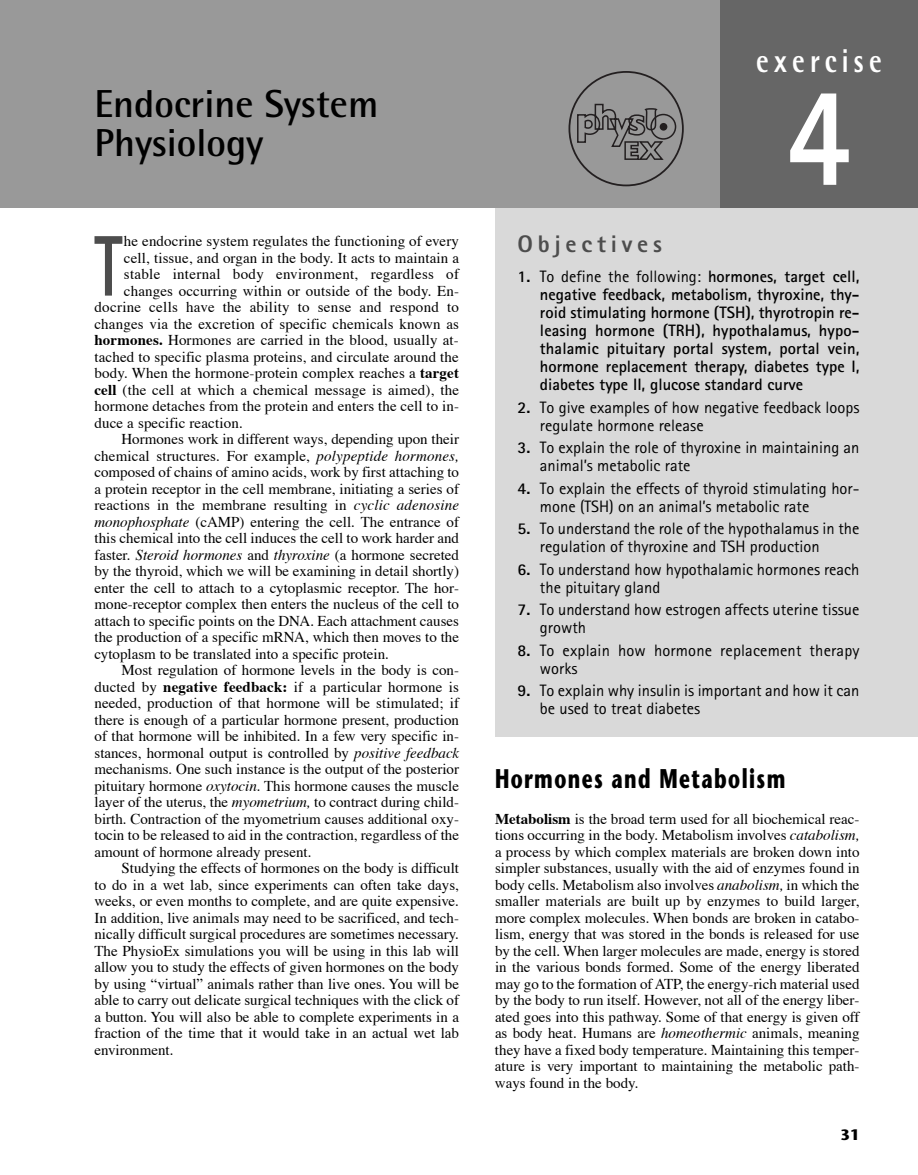
<style>
.page{position:relative;width:918px;height:1175px;background:#fff}
.page>*{position:absolute;margin:0;border:0;box-sizing:border-box;transform-origin:0 0}
.t1{font:800 144px "Rotis Semi Sans";color:#fff;scale:.8 1}
.t2{font:800 86.1px "Rotis Sans Serif";color:#4d4d4d;scale:.7 1}
.t3{font:700 39px/39px "Rotis Semi Sans";color:#000}
.t4{font:800 33px "Rotis Semi Sans";letter-spacing:.2em;color:#fff;scale:.8 1}
.t5{font:700 27px "Stone Sans";letter-spacing:.075em;color:#000;scale:.7 1}
.t6{font:800 24px "Rotis Sans Serif";letter-spacing:.2em;color:#4d4d4d}
.t7{font:16.5px/18px "Rotis Sans Serif";color:#000}
.t8{font:700 16.5px/18px "Rotis Sans Serif";color:#000;text-align:justify}
.t9{font:15px/16.5px "Times";color:#000;text-align:justify}
.t10{font:15px "Times";letter-spacing:.02em;color:#000}
.t11{font:700 15px "Stone Sans";color:#000}
.s1{font-weight:700}
.s2{font-style:italic}
.s3{font-weight:400}
</style>
<div class="page">
<div style="left:495px;top:206px;width:423px;height:530px;background:#d9d9d9"></div>
<div style="left:0;top:0;width:918px;height:207px;background:#999"></div>
<div style="left:720px;top:0;width:198px;height:207px;background:#666"></div>
<svg style="left:576px;top:71px;width:101px;height:90px"></svg>
<h3 class="t3" style="left:94px;top:89px;width:285px">Endocrine System<br>Physiology</h3>
<h2 class="t2" style="left:94px;top:236px;width:41px">T</h2>
<p class="t9" style="left:124px;top:234px;width:337px">he endocrine system regulates the functioning of every</p>
<p class="t9" style="left:124px;top:250px;width:337px">cell, tissue, and organ in the body. It acts to maintain a</p>
<p class="t10" style="left:124px;top:268px;width:337px">stable internal body environment, regardless of</p>
<p class="t9" style="left:124px;top:283px;width:337px">changes occurring within or outside of the body. En-</p>
<p class="t10" style="left:94px;top:301px;width:366px">docrine cells have the ability to sense and respond to</p>
<p class="t9" style="left:94px;top:316px;width:366px">changes via the excretion of specific chemicals known as</p>
<p class="t9" style="left:94px;top:333px;width:366px"><span class="s1">hormones.</span> Hormones are carried in the blood, usually at-</p>
<p class="t9" style="left:94px;top:349px;width:366px">tached to specific plasma proteins, and circulate around the</p>
<p class="t9" style="left:94px;top:366px;width:366px">body. When the hormone-protein complex reaches a <span class="s1">target</span></p>
<p class="t9" style="left:95px;top:382px;width:366px"><span class="s1">cell</span> (the cell at which a chemical message is aimed), the</p>
<p class="t9" style="left:95px;top:399px;width:366px">hormone detaches from the protein and enters the cell to in-</p>
<p class="t9" style="left:95px;top:415px;width:150px">duce a specific reaction.</p>
<p class="t9" style="left:122px;top:432px;width:339px">Hormones work in different ways, depending upon their</p>
<p class="t9" style="left:95px;top:448px;width:366px">chemical structures. For example, <span class="s2">polypeptide hormones,</span></p>
<p class="t9" style="left:95px;top:465px;width:366px">composed of chains of amino acids, work by first attaching to</p>
<p class="t9" style="left:95px;top:481px;width:366px">a protein receptor in the cell membrane, initiating a series of</p>
<p class="t9" style="left:95px;top:498px;width:366px">reactions in the membrane resulting in <span class="s2">cyclic adenosine</span></p>
<p class="t9" style="left:95px;top:514px;width:366px"><span class="s2">monophosphate</span> (cAMP) entering the cell. The entrance of</p>
<p class="t9" style="left:95px;top:531px;width:366px">this chemical into the cell induces the cell to work harder and</p>
<p class="t9" style="left:95px;top:547px;width:366px">faster. <span class="s2">Steroid hormones</span> and <span class="s2">thyroxine</span> (a hormone secreted</p>
<p class="t9" style="left:95px;top:564px;width:366px">by the thyroid, which we will be examining in detail shortly)</p>
<p class="t9" style="left:95px;top:580px;width:366px">enter the cell to attach to a cytoplasmic receptor. The hor-</p>
<p class="t9" style="left:95px;top:597px;width:366px">mone-receptor complex then enters the nucleus of the cell to</p>
<p class="t9" style="left:95px;top:613px;width:366px">attach to specific points on the DNA. Each attachment causes</p>
<p class="t9" style="left:95px;top:630px;width:366px">the production of a specific mRNA, which then moves to the</p>
<p class="t9" style="left:95px;top:646px;width:296px">cytoplasm to be translated into a specific protein.</p>
<p class="t9" style="left:122px;top:663px;width:339px">Most regulation of hormone levels in the body is con-</p>
<p class="t9" style="left:95px;top:679px;width:366px">ducted by <span class="s1">negative feedback:</span> if a particular hormone is</p>
<p class="t9" style="left:95px;top:696px;width:366px">needed, production of that hormone will be stimulated; if</p>
<p class="t9" style="left:95px;top:712px;width:366px">there is enough of a particular hormone present, production</p>
<p class="t9" style="left:95px;top:729px;width:366px">of that hormone will be inhibited. In a few very specific in-</p>
<p class="t9" style="left:95px;top:745px;width:366px">stances, hormonal output is controlled by <span class="s2">positive feedback</span></p>
<p class="t9" style="left:95px;top:762px;width:366px">mechanisms. One such instance is the output of the posterior</p>
<p class="t9" style="left:95px;top:778px;width:366px">pituitary hormone <span class="s2">oxytocin.</span> This hormone causes the muscle</p>
<p class="t9" style="left:95px;top:795px;width:366px">layer of the uterus, the <span class="s2">myometrium,</span> to contract during child-</p>
<p class="t9" style="left:95px;top:811px;width:366px">birth. Contraction of the myometrium causes additional oxy-</p>
<p class="t9" style="left:95px;top:828px;width:366px">tocin to be released to aid in the contraction, regardless of the</p>
<p class="t9" style="left:95px;top:844px;width:219px">amount of hormone already present.</p>
<p class="t9" style="left:122px;top:861px;width:339px">Studying the effects of hormones on the body is difficult</p>
<p class="t9" style="left:95px;top:877px;width:366px">to do in a wet lab, since experiments can often take days,</p>
<p class="t9" style="left:95px;top:894px;width:366px">weeks, or even months to complete, and are quite expensive.</p>
<p class="t9" style="left:95px;top:910px;width:366px">In addition, live animals may need to be sacrificed, and tech-</p>
<p class="t9" style="left:95px;top:927px;width:366px">nically difficult surgical procedures are sometimes necessary.</p>
<p class="t9" style="left:95px;top:943px;width:366px">The PhysioEx simulations you will be using in this lab will</p>
<p class="t9" style="left:95px;top:960px;width:366px">allow you to study the effects of given hormones on the body</p>
<p class="t9" style="left:95px;top:976px;width:366px">by using “virtual” animals rather than live ones. You will be</p>
<p class="t9" style="left:95px;top:993px;width:366px">able to carry out delicate surgical techniques with the click of</p>
<p class="t9" style="left:95px;top:1009px;width:366px">a button. You will also be able to complete experiments in a</p>
<p class="t9" style="left:95px;top:1026px;width:366px">fraction of the time that it would take in an actual wet lab</p>
<p class="t9" style="left:95px;top:1042px;width:80px">environment.</p>
<h3 class="t4" style="left:756px;top:49px;width:158px">exercise</h3>
<h1 class="t1" style="left:787px;top:85px;width:82px">4</h1>
<h3 class="t6" style="left:518px;top:235px;width:146px">Objectives</h3>
<p class="t8" style="left:540px;top:269px;width:321px;text-indent:-22px">1. <span class="s3">To define the following:</span> hormones, target cell, negative feedback, metabolism, thyroxine, thy&shy;roid stimulating hormone (TSH), thyrotropin re&shy;leasing hormone (TRH), hypothalamus, hypo&shy;thalamic pituitary portal system, portal vein, hormone replacement therapy, diabetes type I, diabetes type II, glucose standard curve</p>
<p class="t7" style="left:540px;top:400px;width:321px;text-indent:-22px"><span class="s1">2.</span> To give examples of how negative feedback loops regulate hormone release</p>
<p class="t7" style="left:540px;top:440px;width:321px;text-indent:-22px"><span class="s1">3.</span> To explain the role of thyroxine in maintaining an animal’s metabolic rate</p>
<p class="t7" style="left:540px;top:481px;width:321px;text-indent:-22px"><span class="s1">4.</span> To explain the effects of thyroid stimulating hor&shy;mone (TSH) on an animal’s metabolic rate</p>
<p class="t7" style="left:540px;top:521px;width:321px;text-indent:-22px"><span class="s1">5.</span> To understand the role of the hypothalamus in the regulation of thyroxine and TSH production</p>
<p class="t7" style="left:540px;top:562px;width:321px;text-indent:-22px"><span class="s1">6.</span> To understand how hypothalamic hormones reach the pituitary gland</p>
<p class="t7" style="left:540px;top:602px;width:321px;text-indent:-22px"><span class="s1">7.</span> To understand how estrogen affects uterine tissue growth</p>
<p class="t7" style="left:540px;top:643px;width:321px;text-indent:-22px"><span class="s1">8.</span> To explain how hormone replacement therapy works</p>
<p class="t7" style="left:540px;top:683px;width:321px;text-indent:-22px"><span class="s1">9.</span> To explain why insulin is important and how it can be used to treat diabetes</p>
<h3 class="t5" style="left:495px;top:767px;width:417px">Hormones and Metabolism</h3>
<p class="t9" style="left:495px;top:811px;width:366px"><span class="s1">Metabolism</span> is the broad term used for all biochemical reac&shy;tions occurring in the body. Metabolism involves <span class="s2">catabolism, </span>a process by which complex materials are broken down into simpler substances, usually with the aid of enzymes found in body cells. Metabolism also involves <span class="s2">anabolism,</span> in which the smaller materials are built up by enzymes to build larger, more complex molecules. When bonds are broken in catabo&shy;lism, energy that was stored in the bonds is released for use by the cell. When larger molecules are made, energy is stored in the various bonds formed. Some of the energy liberated may go to the formation of ATP, the energy-rich material used by the body to run itself. However, not all of the energy liber&shy;ated goes into this pathway. Some of that energy is given off as body heat. Humans are <span class="s2">homeothermic</span> animals, meaning they have a fixed body temperature. Maintaining this temper&shy;ature is very important to maintaining the metabolic path&shy;ways found in the body.</p>
<p class="t11" style="left:841px;top:1128px;width:20px">31</p>
</div>
